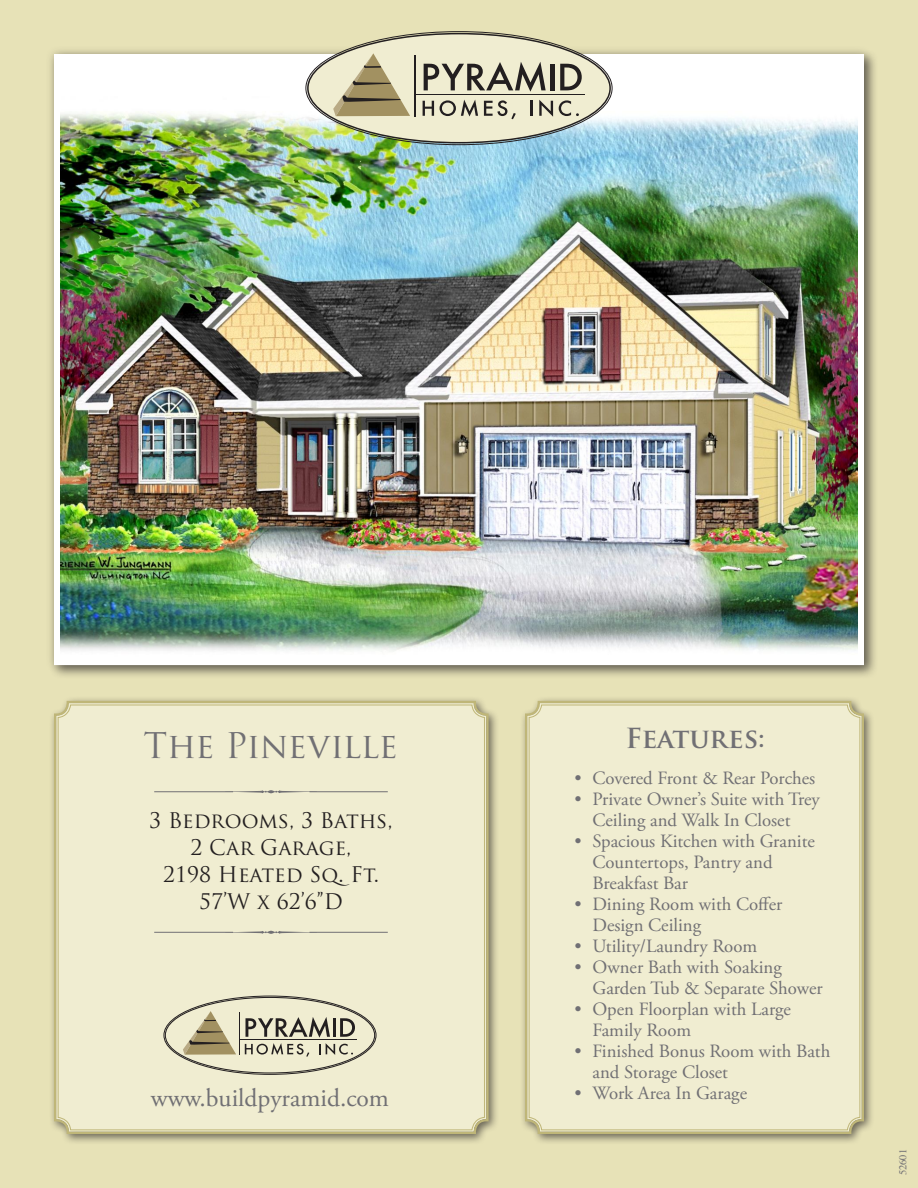
<style>
.page{position:relative;width:918px;height:1188px;background:#e7e2b7}
.page>*{position:absolute;margin:0;border:0;box-sizing:border-box;transform-origin:0 0}
.t1{font:34.5px "Trajan Pro";letter-spacing:-.015em;color:#717074}
.t2{font:700 27px "Trajan Pro";color:#717074}
.t3{font:25.5px "Adobe Garamond Pro";color:#717074}
.t4{font:21px "Trajan Pro";color:#231f20}
.t5{font:18.75px/21px "Adobe Garamond Pro";color:#717074}
.t6{font:10.5px "Times";color:#717074}
</style>
<div class="page">
<div style="left:520px;top:696px;width:355px;height:449px;background:#231f20;opacity:.64"></div>
<div style="left:524px;top:700px;width:341px;height:435px;background:#f0edd1"></div>
<div style="left:529px;top:705px;width:331px;height:425px;border:1px solid #bfb678;border-radius:12px"></div>
<div style="left:49px;top:696px;width:451px;height:449px;background:#231f20;opacity:.64"></div>
<div style="left:53px;top:700px;width:437px;height:435px;background:#f0edd1"></div>
<div style="left:44px;top:44px;width:830px;height:631px;background:#231f20;opacity:.2"></div>
<div style="left:57px;top:57px;width:804px;height:605px;background:#fff"></div>
<img style="left:61px;top:97px;width:796px;height:555px">
<div style="left:54px;top:54px;width:810px;height:611px;border:6px solid #fff"></div>
<svg style="left:225px;top:790px;width:92px;height:3px"></svg>
<hr style="left:154px;top:791px;width:79px;height:1px;background:#717074">
<hr style="left:309px;top:791px;width:79px;height:1px;background:#717074">
<svg style="left:225px;top:931px;width:92px;height:3px"></svg>
<hr style="left:154px;top:932px;width:79px;height:1px;background:#717074">
<hr style="left:309px;top:932px;width:79px;height:1px;background:#717074">
<div style="left:307px;top:33px;width:304px;height:110px;background:#f0edd1;border-radius:50%"></div>
<svg style="left:333px;top:53px;width:77px;height:63px"></svg>
<hr style="left:414px;top:55px;width:1px;height:62px;background:#231f20">
<svg style="left:424px;top:62px;width:122px;height:30px"></svg>
<hr style="left:550px;top:64px;width:4px;height:26px;background:#231f20">
<svg style="left:560px;top:64px;width:22px;height:26px"></svg>
<svg style="left:423px;top:101px;width:11px;height:15px"></svg>
<svg style="left:440px;top:100px;width:38px;height:16px"></svg>
<svg style="left:484px;top:100px;width:32px;height:19px"></svg>
<svg style="left:531px;top:101px;width:2px;height:15px"></svg>
<svg style="left:539px;top:100px;width:14px;height:17px"></svg>
<svg style="left:559px;top:100px;width:20px;height:16px"></svg>
<hr style="left:415px;top:94px;width:170px;height:1px;background:#231f20">
<div style="left:165px;top:997px;width:210px;height:77px;background:#f0edd1;border-radius:50%"></div>
<svg style="left:183px;top:1011px;width:53px;height:44px"></svg>
<hr style="left:239px;top:1012px;width:1px;height:43px;background:#231f20">
<svg style="left:245px;top:1017px;width:110px;height:40px"></svg>
<hr style="left:239px;top:1039px;width:118px;height:1px;background:#231f20">
<p class="t1" style="left:144px;top:724px;width:256px">The Pineville</p>
<p class="t4" style="left:149px;top:807px;width:245px">3 Bedrooms, 3 Baths,</p>
<p class="t4" style="left:191px;top:834px;width:163px">2 Car Garage,</p>
<p class="t4" style="left:163px;top:861px;width:217px">2198 Heated Sq. Ft.</p>
<p class="t4" style="left:199px;top:888px;width:146px">57’W x 62’6”D</p>
<p class="t3" style="left:151px;top:1083px;width:240px">www.buildpyramid.com</p>
<p class="t2" style="left:625px;top:721px;width:141px">Features:</p>
<p class="t5" style="left:574px;top:769px;width:242px">• Covered Front &amp; Rear Porches</p>
<p class="t5" style="left:592px;top:790px;width:229px;text-indent:-18px">• Private Owner’s Suite with Trey<br>Ceiling and Walk In Closet</p>
<p class="t5" style="left:592px;top:832px;width:224px;text-indent:-18px">• Spacious Kitchen with Granite<br>Countertops, Pantry and<br>Breakfast Bar</p>
<p class="t5" style="left:592px;top:895px;width:191px;text-indent:-18px">• Dining Room with Coffer<br>Design Ceiling</p>
<p class="t5" style="left:574px;top:937px;width:184px">• Utility/Laundry Room</p>
<p class="t5" style="left:592px;top:958px;width:232px;text-indent:-18px">• Owner Bath with Soaking<br>Garden Tub &amp; Separate Shower</p>
<p class="t5" style="left:592px;top:1000px;width:200px;text-indent:-18px">• Open Floorplan with Large<br>Family Room</p>
<p class="t5" style="left:592px;top:1042px;width:239px;text-indent:-18px">• Finished Bonus Room with Bath and Storage Closet</p>
<p class="t5" style="left:574px;top:1084px;width:174px">• Work Area In Garage</p>
<p class="t6" style="left:893px;top:1175px;width:28px;rotate:-90deg">52601</p>
</div>
